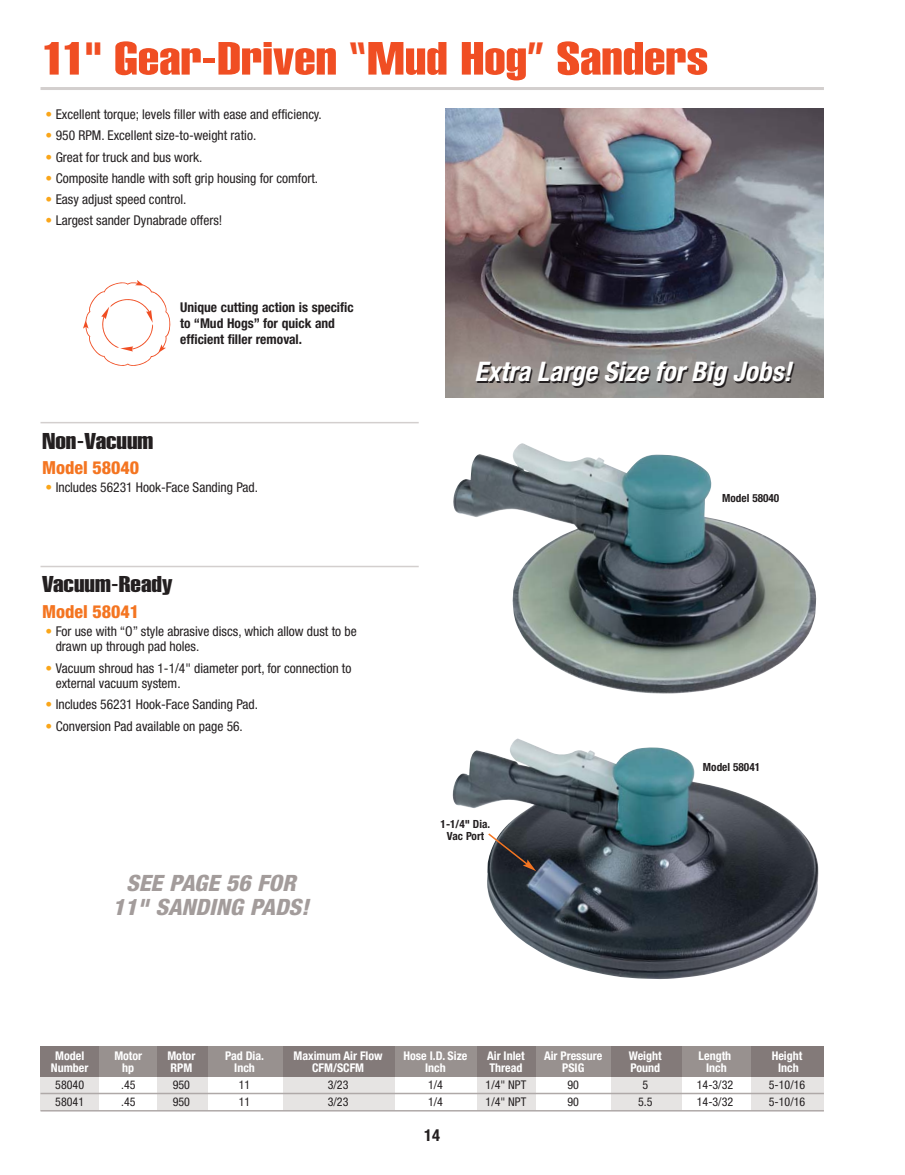
<style>
.page{position:relative;width:905px;height:1175px;background:#fff}
.page>*{position:absolute;margin:0;border:0;box-sizing:border-box;transform-origin:0 0}
.t1{font:45.75px "Helvetica Extra Compressed";color:#f04e23;scale:1.4 1}
.t2{font:italic 700 condensed 27px "Helvetica Neue";color:#231f20}
.t3{font:italic 800 condensed 22.5px/24px "Helvetica Neue";color:#a39c9b;text-align:center;scale:1.05 1}
.t4{font:22.5px "Helvetica Extra Compressed";color:#231f20;scale:1.4 1}
.t5{font:800 condensed 18px "Helvetica Neue";color:#f47521}
.t6{font:700 condensed 16.5px "Helvetica Neue";color:#231f20}
.t7{font:condensed 13.5px/15.8px "Helvetica Neue";color:#231f20}
.t8{font:700 condensed 13.5px/15.8px "Helvetica Neue";color:#231f20}
.t9{font:700 condensed 12px "Helvetica Neue";color:#fff}
.t10{font:condensed 12px "Helvetica Neue";color:#231f20}
.t11{font:700 condensed 11.25px/12px "Helvetica Neue";color:#231f20;text-align:center}
.s1{color:#faa61a}
</style>
<div class="page">
<hr style="left:40px;top:87px;width:784px;height:3px;background:#d3cfce">
<hr style="left:40px;top:422px;width:378px;height:1px;background:#d3cfce">
<hr style="left:40px;top:566px;width:378px;height:1px;background:#d3cfce">
<img style="left:453px;top:443px;width:364px;height:251px">
<img style="left:452px;top:738px;width:367px;height:241px">
<img style="left:446px;top:108px;width:378px;height:289px">
<div style="left:42px;top:1046px;width:781px;height:30px;background:#98918f"></div>
<div style="left:40px;top:1074px;width:59px;height:37px;background:#e6e4e3"></div>
<div style="left:40px;top:1046px;width:59px;height:30px;background:#837a79"></div>
<div style="left:157px;top:1074px;width:50px;height:37px;background:#e6e4e3"></div>
<div style="left:157px;top:1046px;width:50px;height:30px;background:#837a79"></div>
<div style="left:283px;top:1074px;width:112px;height:37px;background:#e6e4e3"></div>
<div style="left:283px;top:1046px;width:112px;height:30px;background:#837a79"></div>
<div style="left:477px;top:1074px;width:58px;height:37px;background:#e6e4e3"></div>
<div style="left:477px;top:1046px;width:58px;height:30px;background:#837a79"></div>
<div style="left:611px;top:1074px;width:70px;height:37px;background:#e6e4e3"></div>
<div style="left:611px;top:1046px;width:70px;height:30px;background:#837a79"></div>
<div style="left:751px;top:1074px;width:73px;height:37px;background:#e6e4e3"></div>
<div style="left:751px;top:1046px;width:72px;height:30px;background:#837a79"></div>
<hr style="left:40px;top:1092px;width:783px;height:2px;background:#afa9a8">
<hr style="left:40px;top:1110px;width:783px;height:1px;background:#afa9a8">
<svg style="left:83px;top:280px;width:87px;height:86px"></svg>
<svg style="left:486px;top:832px;width:50px;height:39px"></svg>
<h1 class="t1" style="left:42px;top:42px;width:477px">11" Gear-Driven “Mud Hog” Sanders</h1>
<p class="t7" style="left:45px;top:108px;width:278px"><span class="s1">•</span> Excellent torque; levels filler with ease and efficiency.</p>
<p class="t7" style="left:45px;top:129px;width:212px"><span class="s1">•</span> 950 RPM. Excellent size-to-weight ratio.</p>
<p class="t7" style="left:45px;top:150px;width:158px"><span class="s1">•</span> Great for truck and bus work.</p>
<p class="t7" style="left:45px;top:171px;width:274px"><span class="s1">•</span> Composite handle with soft grip housing for comfort.</p>
<p class="t7" style="left:45px;top:192px;width:142px"><span class="s1">•</span> Easy adjust speed control.</p>
<p class="t7" style="left:45px;top:213px;width:178px"><span class="s1">•</span> Largest sander Dynabrade offers!</p>
<p class="t8" style="left:180px;top:301px;width:175px">Unique cutting action is specific to “Mud Hogs” for quick and efficient filler removal.</p>
<h3 class="t4" style="left:42px;top:433px;width:81px">Non-Vacuum</h3>
<h3 class="t5" style="left:42px;top:461px;width:99px">Model 58040</h3>
<p class="t7" style="left:45px;top:480px;width:214px"><span class="s1">•</span> Includes 56231 Hook-Face Sanding Pad.</p>
<h3 class="t4" style="left:42px;top:576px;width:95px">Vacuum-Ready</h3>
<h3 class="t5" style="left:42px;top:605px;width:99px">Model 58041</h3>
<p class="t7" style="left:56px;top:624px;width:302px;text-indent:-10px"><span class="s1">•</span> For use with “O” style abrasive discs, which allow dust to be drawn up through pad holes.</p>
<p class="t7" style="left:56px;top:661px;width:297px;text-indent:-10px"><span class="s1">•</span> Vacuum shroud has 1-1/4" diameter port, for connection to external vacuum system.</p>
<p class="t7" style="left:45px;top:698px;width:214px"><span class="s1">•</span> Includes 56231 Hook-Face Sanding Pad.</p>
<p class="t7" style="left:45px;top:719px;width:199px"><span class="s1">•</span> Conversion Pad available on page 56.</p>
<h3 class="t3" style="left:113px;top:872px;width:193px">SEE PAGE 56 FOR<br>11" SANDING PADS!</h3>
<h2 class="t2" style="left:476px;top:363px;width:323px">Extra Large Size forBig Jobs!</h2>
<p class="t11" style="left:722px;top:493px;width:59px">Model 58040</p>
<p class="t11" style="left:440px;top:819px;width:51px">1-1/4" Dia.<br>Vac Port</p>
<p class="t11" style="left:703px;top:762px;width:59px">Model 58041</p>
<p class="t9" style="left:55px;top:1051px;width:31px">Model</p>
<p class="t9" style="left:114px;top:1051px;width:29px">Motor</p>
<p class="t9" style="left:167px;top:1051px;width:29px">Motor</p>
<p class="t9" style="left:225px;top:1051px;width:41px">Pad Dia.</p>
<p class="t9" style="left:293px;top:1051px;width:91px">Maximum Air Flow</p>
<p class="t9" style="left:403px;top:1051px;width:65px">Hose I.D. Size</p>
<p class="t9" style="left:487px;top:1051px;width:39px">Air Inlet</p>
<p class="t9" style="left:544px;top:1051px;width:60px">Air Pressure</p>
<p class="t9" style="left:629px;top:1051px;width:34px">Weight</p>
<p class="t9" style="left:698px;top:1051px;width:34px">Length</p>
<p class="t9" style="left:771px;top:1051px;width:32px">Height</p>
<p class="t9" style="left:51px;top:1063px;width:39px">Number</p>
<p class="t9" style="left:122px;top:1063px;width:13px">hp</p>
<p class="t9" style="left:170px;top:1063px;width:23px">RPM</p>
<p class="t9" style="left:234px;top:1063px;width:22px">Inch</p>
<p class="t9" style="left:312px;top:1063px;width:53px">CFM/SCFM</p>
<p class="t9" style="left:425px;top:1063px;width:22px">Inch</p>
<p class="t9" style="left:489px;top:1063px;width:35px">Thread</p>
<p class="t9" style="left:562px;top:1063px;width:24px">PSIG</p>
<p class="t9" style="left:630px;top:1063px;width:31px">Pound</p>
<p class="t9" style="left:706px;top:1063px;width:22px">Inch</p>
<p class="t9" style="left:778px;top:1063px;width:22px">Inch</p>
<p class="t10" style="left:55px;top:1080px;width:30px">58040</p>
<p class="t10" style="left:121px;top:1080px;width:16px">.45</p>
<p class="t10" style="left:173px;top:1080px;width:19px">950</p>
<p class="t10" style="left:239px;top:1080px;width:13px">11</p>
<p class="t10" style="left:328px;top:1080px;width:22px">3/23</p>
<p class="t10" style="left:428px;top:1080px;width:16px">1/4</p>
<p class="t10" style="left:485px;top:1080px;width:42px">1/4" NPT</p>
<p class="t10" style="left:567px;top:1080px;width:13px">90</p>
<p class="t10" style="left:642px;top:1080px;width:7px">5</p>
<p class="t10" style="left:696px;top:1080px;width:38px">14-3/32</p>
<p class="t10" style="left:768px;top:1080px;width:38px">5-10/16</p>
<p class="t10" style="left:55px;top:1097px;width:30px">58041</p>
<p class="t10" style="left:121px;top:1097px;width:16px">.45</p>
<p class="t10" style="left:173px;top:1097px;width:19px">950</p>
<p class="t10" style="left:239px;top:1097px;width:13px">11</p>
<p class="t10" style="left:328px;top:1097px;width:22px">3/23</p>
<p class="t10" style="left:428px;top:1097px;width:16px">1/4</p>
<p class="t10" style="left:485px;top:1097px;width:42px">1/4" NPT</p>
<p class="t10" style="left:567px;top:1097px;width:13px">90</p>
<p class="t10" style="left:638px;top:1097px;width:16px">5.5</p>
<p class="t10" style="left:696px;top:1097px;width:38px">14-3/32</p>
<p class="t10" style="left:768px;top:1097px;width:38px">5-10/16</p>
<p class="t6" style="left:424px;top:1129px;width:17px">14</p>
</div>
